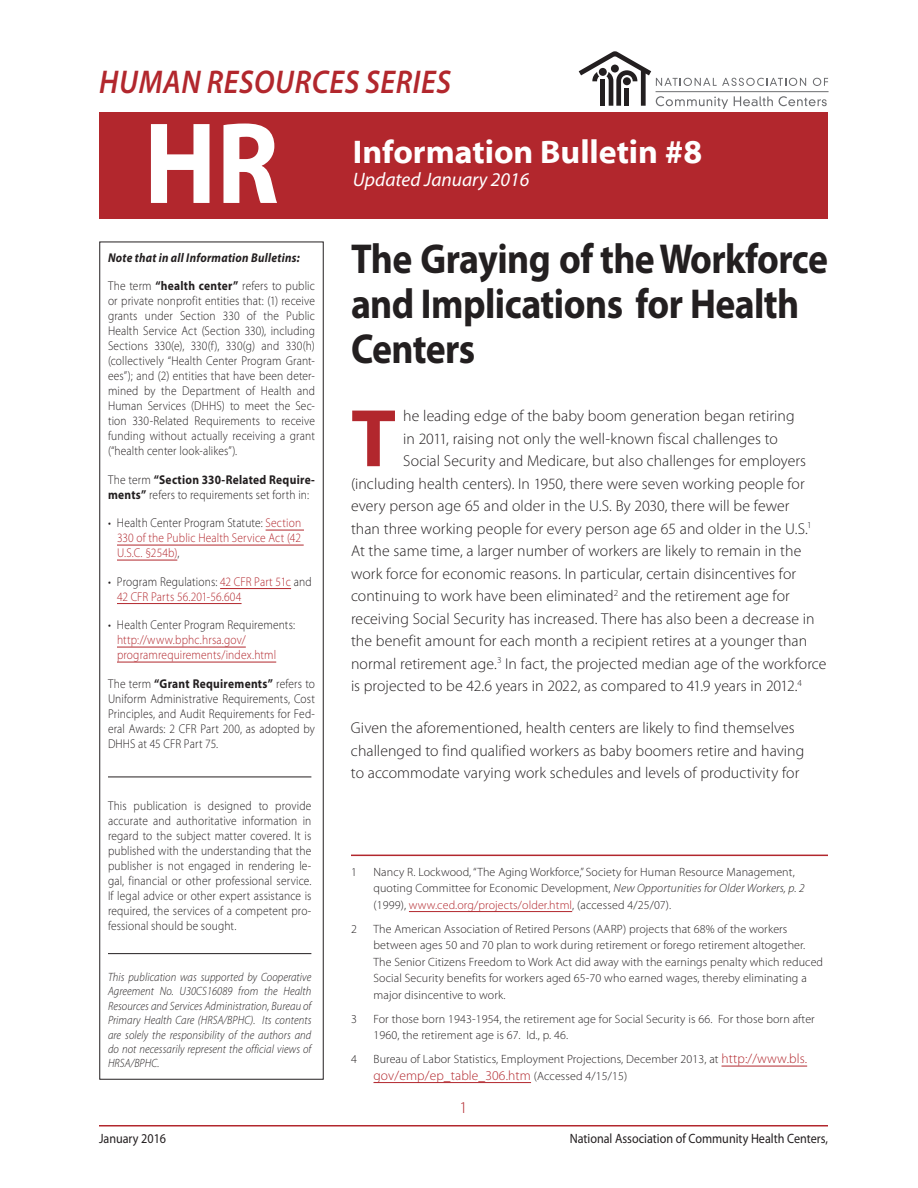
<style>
.page{position:relative;width:918px;height:1188px;background:#fff}
.page>*{position:absolute;margin:0;border:0;box-sizing:border-box;transform-origin:0 0}
.t1{font:700 117px "Myriad Pro";color:#fff;scale:.9 1}
.Body_text{font:700 82.5px "Myriad Pro";color:#b2272d}
.Main_Title{font:700 42px/45px "Myriad Pro";letter-spacing:-.015em;color:#231f20;scale:.9 1}
.t2{font:700 33px "Myriad Web Pro";color:#fff}
.t3{font:italic 600 33px "Myriad Pro";letter-spacing:.02em;color:#b2272d;scale:.9 1}
.t4{font:italic 19.5px "Myriad Pro";color:#fff}
.t5{font:300 16.5px "Myriad Pro";color:#b2272d}
.Body_text-2{font:300 15.75px/22.5px "Myriad Pro";letter-spacing:.005em;color:#231f20}
.t6{font:13.5px "Myriad Pro";color:#231f20;scale:.9 1}
.Footnote2{font:300 13.5px "Myriad Pro";letter-spacing:.01em;color:#b2272d}
.Body_text-3{font:300 12.75px/15px "Myriad Pro";letter-spacing:.01em;color:#231f20;text-align:justify;scale:.9 1}
.Body_text-4{font:300 12.75px/15px "Myriad Pro";letter-spacing:.01em;color:#b2272d;scale:.9 1}
.Body_text-5{font:italic 700 12.75px "Myriad Pro";letter-spacing:.025em;color:#231f20;scale:.9 1}
.Footnote2-2{font:300 12px/16.5px "Myriad Pro";letter-spacing:.01em;color:#231f20}
.HRSA_blurb{font:italic 300 12px/14.4px "Myriad Pro";letter-spacing:.01em;color:#231f20;text-align:justify;scale:.9 1}
.Footnote{font:300 12px/16.5px "Myriad Pro";letter-spacing:.01em;color:#231f20}
.s1{font-weight:700}
.s2{color:#231f20}
.s3{font-style:italic}
.s4{color:#b2272d}
.s5{font-size:13.5px;color:#b2272d}
.s6{font-size:12px;color:#231f20}
</style>
<div class="page">
<div style="left:99px;top:112px;width:729px;height:107px;background:#b2272d"></div>
<hr style="left:266px;top:530px;width:38px;height:1px;background:#b2272d">
<hr style="left:117px;top:545px;width:187px;height:1px;background:#b2272d">
<hr style="left:117px;top:560px;width:60px;height:1px;background:#b2272d">
<hr style="left:220px;top:588px;width:71px;height:1px;background:#b2272d">
<hr style="left:117px;top:603px;width:125px;height:1px;background:#b2272d">
<hr style="left:117px;top:647px;width:129px;height:1px;background:#b2272d">
<hr style="left:117px;top:662px;width:159px;height:1px;background:#b2272d">
<hr style="left:108px;top:953px;width:203px;height:1px;background:#231f20">
<hr style="left:108px;top:777px;width:203px;height:1px;background:#231f20">
<div style="left:99px;top:242px;width:225px;height:838px;border:1px solid #231f20"></div>
<svg style="left:579px;top:51px;width:249px;height:58px"></svg>
<hr style="left:656px;top:91px;width:173px;height:1px;background:#6c6d70">
<hr style="left:351px;top:855px;width:477px;height:1px;background:#b2272d">
<hr style="left:409px;top:911px;width:163px;height:1px;background:#b2272d">
<hr style="left:722px;top:1066px;width:85px;height:1px;background:#b2272d">
<hr style="left:374px;top:1082px;width:157px;height:1px;background:#b2272d">
<hr style="left:99px;top:1125px;width:729px;height:1px;background:#b2272d">
<p class="t3" style="left:99px;top:61px;width:392px">HUMAN RESOURCES SERIES</p>
<p class="t1" style="left:144px;top:87px;width:151px">HR</p>
<p class="Body_text-5" style="left:108px;top:249px;width:215px">Note that in all Information Bulletins:</p>
<p class="Body_text-3" style="left:108px;top:278px;width:232px">The term <span class="s1">“health center”</span> refers to public or private nonprofit entities that: (1) receive grants under Section 330 of the Public Health Service Act (Section 330), including Sections 330(e), 330(f), 330(g) and 330(h) (collectively “Health Center Program Grant&shy;ees”); and (2) entities that have been deter&shy;mined by the Department of Health and Human Services (DHHS) to meet the Sec&shy;tion 330-Related Requirements to receive funding without actually receiving a grant (“health center look-alikes”).</p>
<p class="Body_text-3" style="left:108px;top:472px;width:232px">The term <span class="s1">“Section 330-Related Require&shy;ments”</span> refers to requirements set forth in:</p>
<p class="Body_text-4" style="left:117px;top:515px;width:206px;text-align:justify;text-indent:-9px"><span class="s2">• Health Center Program Statute:</span> Section 330 of the Public Health Service Act (42<br>U.S.C. §254b)<span class="s2">,</span></p>
<p class="Body_text-4" style="left:117px;top:574px;width:218px;text-indent:-9px"><span class="s2">• Program Regulations:</span> 42 CFR Part 51c <span class="s2">and<br></span>42 CFR Parts 56.201-56.604</p>
<p class="Body_text-4" style="left:117px;top:617px;width:199px;text-indent:-9px"><span class="s2">• Health Center Program Requirements: </span>http://www.bphc.hrsa.gov/ programrequirements/index.html</p>
<p class="Body_text-3" style="left:108px;top:676px;width:232px">The term <span class="s1">“Grant Requirements”</span> refers to Uniform Administrative Requirements, Cost Principles, and Audit Requirements for Fed&shy;eral Awards: 2 CFR Part 200, as adopted by DHHS at 45 CFR Part 75.</p>
<p class="Body_text-3" style="left:108px;top:798px;width:228px">This publication is designed to provide accurate and authoritative information in regard to the subject matter covered. It is published with the understanding that the publisher is not engaged in rendering le&shy;gal, financial or other professional service.<br>If legal advice or other expert assistance is required, the services of a competent pro&shy;fessional should be sought.</p>
<p class="HRSA_blurb" style="left:108px;top:970px;width:228px">This publication was supported by Cooperative Agreement No. U30CS16089 from the Health Resources and Services Administration, Bureau of Primary Health Care (HRSA/BPHC). Its contents are solely the responsibility of the authors and do not necessarily represent the official views of HRSA/BPHC.</p>
<p class="t2" style="left:353px;top:134px;width:351px">Information Bulletin #8</p>
<p class="t4" style="left:353px;top:167px;width:178px">Updated January 2016</p>
<p class="Main_Title" style="left:351px;top:235px;width:532px">The Graying of the Workforce and Implications for Health<br>Centers</p>
<p class="Body_text" style="left:351px;top:385px;width:47px">T</p>
<p class="Body_text-2" style="left:403px;top:405px;width:393px">he leading edge of the baby boom generation began retiring</p>
<p class="Body_text-2" style="left:403px;top:427px;width:376px">in 2011, raising not only the well-known fiscal challenges to</p>
<p class="Body_text-2" style="left:403px;top:450px;width:404px">Social Security and Medicare, but also challenges for employers</p>
<p class="Body_text-2" style="left:351px;top:472px;width:455px">(including health centers). In 1950, there were seven working people for</p>
<p class="Body_text-2" style="left:351px;top:495px;width:440px">every person age 65 and older in the U.S. By 2030, there will be fewer</p>
<p class="Body_text-2" style="left:351px;top:517px;width:462px">than three working people for every person age 65 and older in the U.S.<sup>1</sup></p>
<p class="Body_text-2" style="left:351px;top:540px;width:452px">At the same time, a larger number of workers are likely to remain in the</p>
<p class="Body_text-2" style="left:351px;top:562px;width:447px">work force for economic reasons. In particular, certain disincentives for</p>
<p class="Body_text-2" style="left:351px;top:585px;width:440px">continuing to work have been eliminated<sup>2</sup> and the retirement age for</p>
<p class="Body_text-2" style="left:351px;top:607px;width:465px">receiving Social Security has increased. There has also been a decrease in</p>
<p class="Body_text-2" style="left:351px;top:630px;width:458px">the benefit amount for each month a recipient retires at a younger than</p>
<p class="Body_text-2" style="left:351px;top:652px;width:477px">normal retirement age.<sup>3</sup> In fact, the projected median age of the workforce</p>
<p class="Body_text-2" style="left:351px;top:675px;width:453px">is projected to be 42.6 years in 2022, as compared to 41.9 years in 2012.<sup>4</sup></p>
<p class="Body_text-2" style="left:351px;top:717px;width:455px">Given the aforementioned, health centers are likely to find themselves challenged to find qualified workers as baby boomers retire and having to accommodate varying work schedules and levels of productivity for</p>
<p class="Footnote" style="left:351px;top:863px;width:7px">1</p>
<p class="Footnote" style="left:374px;top:863px;width:433px">Nancy R. Lockwood, “The Aging Workforce,” Society for Human Resource Management, quoting Committee for Economic Development, <span class="s3">New Opportunities for Older Workers, p. 2 </span>(1999), <span class="s4">www.ced.org/projects/older.html</span>, (accessed 4/25/07).</p>
<p class="Footnote2-2" style="left:351px;top:920px;width:7px">2</p>
<p class="Footnote2-2" style="left:374px;top:920px;width:451px">The American Association of Retired Persons (AARP) projects that 68% of the workers between ages 50 and 70 plan to work during retirement or forego retirement altogether.<br>The Senior Citizens Freedom to Work Act did away with the earnings penalty which reduced Social Security benefits for workers aged 65-70 who earned wages, thereby eliminating a major disincentive to work.</p>
<p class="Footnote2-2" style="left:351px;top:1010px;width:7px">3</p>
<p class="Footnote2-2" style="left:374px;top:1010px;width:443px">For those born 1943-1954, the retirement age for Social Security is 66. For those born after<br>1960, the retirement age is 67. Id., p. 46.</p>
<p class="Footnote2-2" style="left:351px;top:1051px;width:7px">4</p>
<p class="Footnote2-2" style="left:374px;top:1051px;width:435px">Bureau of Labor Statistics, Employment Projections, December 2013, at <span class="s5">http://www.bls.</span></p>
<p class="Footnote2" style="left:374px;top:1067px;width:255px">gov/emp/ep_table_306.htm <span class="s6">(Accessed 4/15/15)</span></p>
<p class="t5" style="left:459px;top:1098px;width:10px">1</p>
<p class="t6" style="left:99px;top:1130px;width:76px">January 2016</p>
<p class="t6" style="left:570px;top:1130px;width:289px">National Association of Community Health Centers,</p>
</div>
